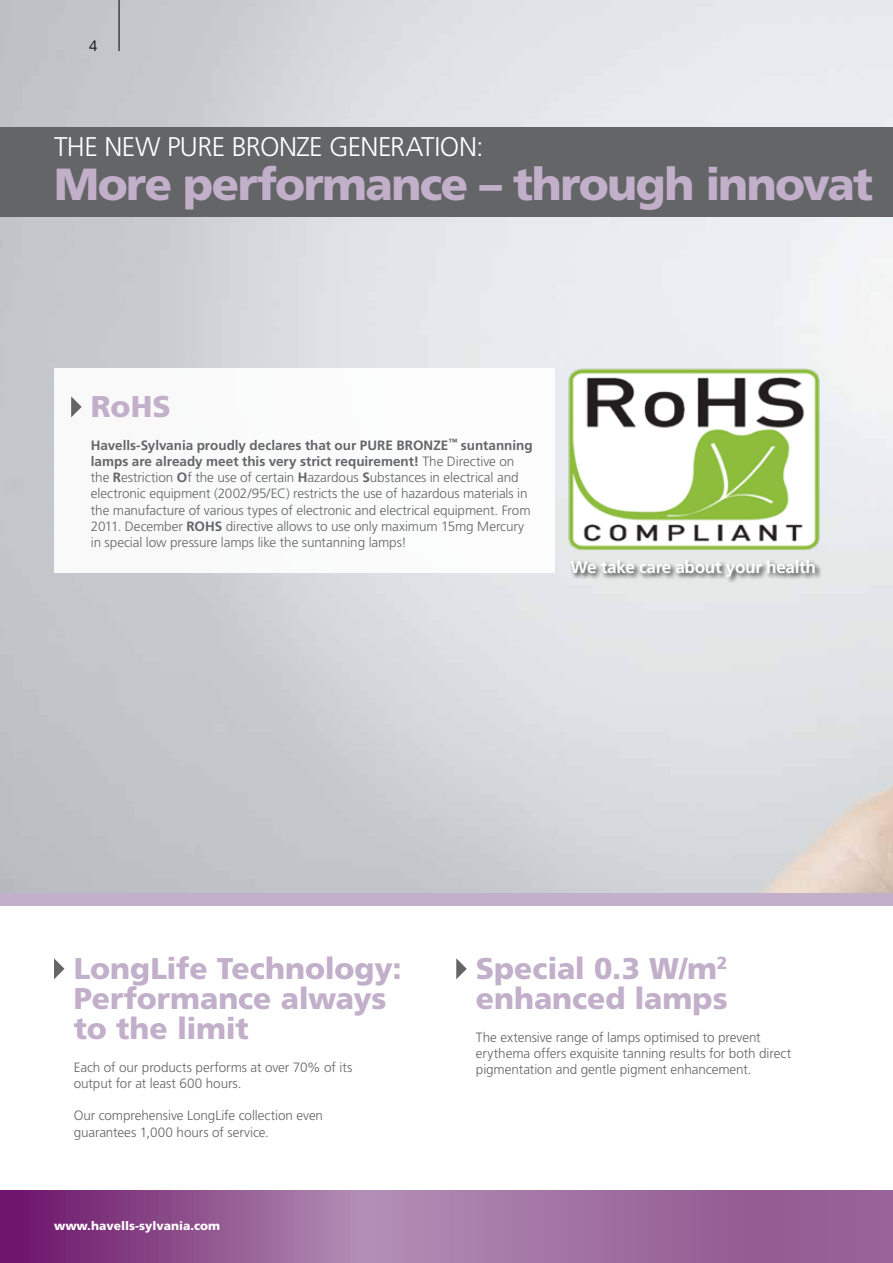
<style>
.page{position:relative;width:893px;height:1263px;background:#fff}
.page>*{position:absolute;margin:0;border:0;box-sizing:border-box;transform-origin:0 0}
.t1{font:900 45px "Frutiger LT Std";letter-spacing:-.035em;color:#c2afca}
.t2{font:900 30px/30px "Frutiger LT Std";letter-spacing:-.005em;color:#c2afca}
.t3{font:300 27px "Frutiger LT Std";letter-spacing:-.025em;color:#fff}
.t4{font:700 17.25px "Frutiger LT Std";letter-spacing:-.02em;color:#fff}
.t5{font:300 15px "Frutiger LT Std";color:#000}
.t6{font:300 13.5px/16.2px "Frutiger LT Std";letter-spacing:-.005em;color:#646567}
.t7{font:900 12px "Frutiger LT Std";color:#fff}
.s1{font-weight:700}
</style>
<div class="page">
<img style="left:0;top:0;width:893px;height:893px">
<div style="left:0;top:893px;width:893px;height:13px;background:#c2afca"></div>
<div style="left:54px;top:369px;width:501px;height:204px;background:#fff"></div>
<img style="left:565px;top:366px;width:257px;height:185px">
<div style="left:569px;top:558px;width:254px;height:26px;background:#000;opacity:.75"></div>
<hr style="left:119px;top:0;width:1px;height:51px;background:#000">
<div style="left:0;top:128px;width:893px;height:89px;background:#646567"></div>
<svg style="left:54px;top:958px;width:11px;height:21px"></svg>
<svg style="left:456px;top:958px;width:11px;height:21px"></svg>
<svg style="left:71px;top:396px;width:11px;height:21px"></svg>
<svg style="left:0;top:1191px;width:893px;height:72px;background:#986198"></svg>
<p class="t5" style="left:89px;top:37px;width:10px">4</p>
<h3 class="t3" style="left:54px;top:132px;width:141px">THE NEW PURE</h3>
<h3 class="t3" style="left:232px;top:132px;width:30px">BRONZE</h3>
<h3 class="t3" style="left:329px;top:132px;width:34px">GENER</h3>
<h3 class="t3" style="left:406px;top:132px;width:80px">ATION :</h3>
<h1 class="t1" style="left:54px;top:157px;width:820px">More performance – through innovat</h1>
<h2 class="t2" style="left:91px;top:392px;width:81px">RoHS</h2>
<p class="t6" style="left:91px;top:437px;width:443px"><span class="s1">Havells-Sylvania proudly declares that our PURE BRONZE</span><sup>™</sup> <span class="s1">suntanning lamps are already meet this very strict requirement!</span> The Directive on the <span class="s1">R</span>estriction <span class="s1">O</span>f the use of certain <span class="s1">H</span>azardous <span class="s1">S</span>ubstances in electrical and electronic equipment (2002/95/EC) restricts the use of hazardous materials in the manufacture of various types of electronic and electrical equipment. From 2011. December <span class="s1">ROHS</span> directive allows to use only maximum 15mg Mercury in special low pressure lamps like the suntanning lamps!</p>
<p class="t4" style="left:571px;top:557px;width:247px">We take care about your health</p>
<h2 class="t2" style="left:74px;top:954px;width:329px">LongLife Technology:<br>Performance always to the limit</h2>
<p class="t6" style="left:74px;top:1059px;width:280px">Each of our products performs at over 70% of its output for at least 600 hours.</p>
<p class="t6" style="left:74px;top:1108px;width:251px">Our comprehensive LongLife collection even guarantees 1,000 hours of service.</p>
<p class="t7" style="left:54px;top:1218px;width:168px">www.havells-sylvania.com</p>
<h2 class="t2" style="left:476px;top:954px;width:253px">Special 0.3 W/m<sup>2 </sup>enhanced lamps</h2>
<p class="t6" style="left:476px;top:1029px;width:317px">The extensive range of lamps optimised to prevent erythema offers exquisite tanning results for both direct pigmentation and gentle pigment enhancement.</p>
</div>
